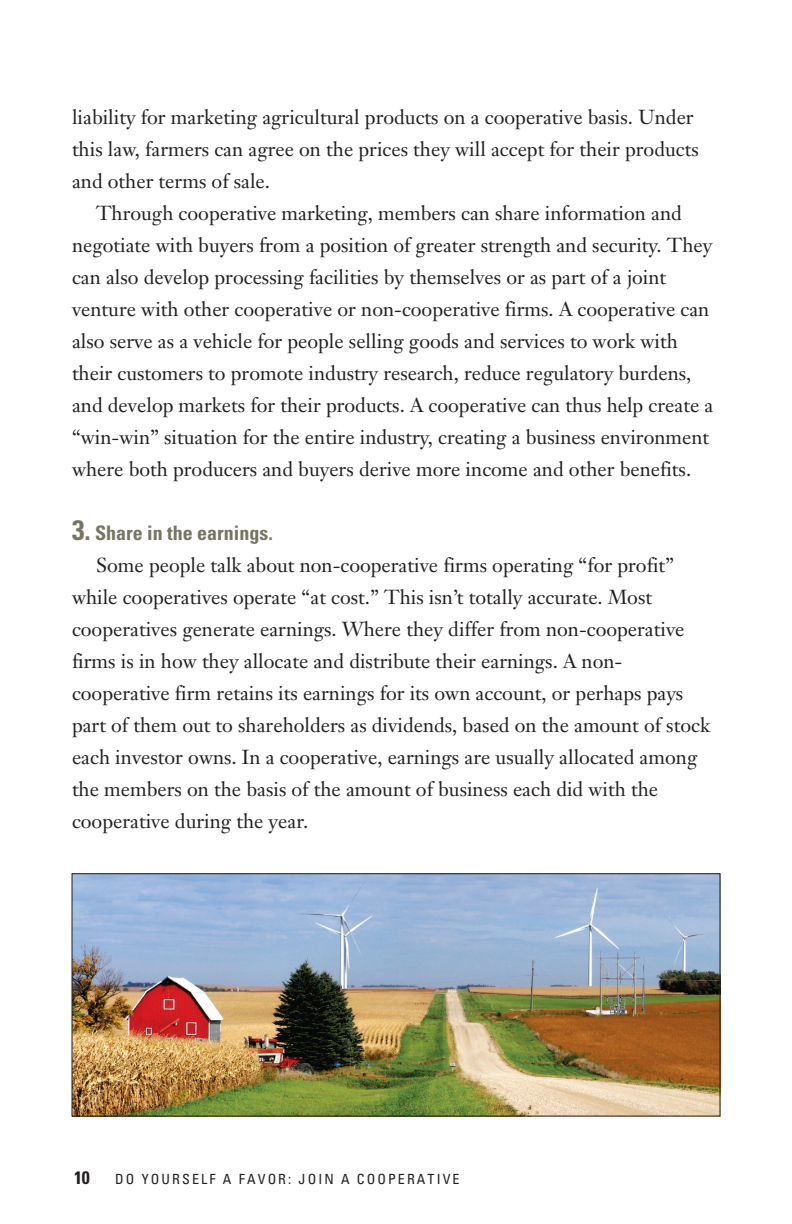
<style>
.page{position:relative;width:792px;height:1224px;background:#fff}
.page>*{position:absolute;margin:0;border:0;box-sizing:border-box;transform-origin:0 0}
.t1{font:20px/32px "Janson Text";color:#231f20}
.t2{font:700 condensed 20px "Univers";color:#767561}
.t3{font:700 condensed 18px "Univers";color:#231f20}
.t4{font:condensed 14px "Univers";letter-spacing:.15em;color:#231f20}
.s1{font-size:28px}
</style>
<div class="page">
<img style="left:74px;top:875px;width:645px;height:240px">
<div style="left:72px;top:873px;width:649px;height:244px;border:1px solid #231f20"></div>
<p class="t1" style="left:72px;top:101px;width:628px">liability for marketing agricultural products on a cooperative basis. Under this law, farmers can agree on the prices they will accept for their products and other terms of sale.</p>
<p class="t1" style="left:72px;top:197px;width:643px;text-indent:24px">Through cooperative marketing, members can share information and negotiate with buyers from a position of greater strength and security. They can also develop processing facilities by themselves or as part of a joint venture with other cooperative or non-cooperative firms. A cooperative can also serve as a vehicle for people selling goods and services to work with their customers to promote industry research, reduce regulatory burdens, and develop markets for their products. A cooperative can thus help create a “win-win” situation for the entire industry, creating a business environment where both producers and buyers derive more income and other benefits.</p>
<p class="t2" style="left:72px;top:520px;width:202px"><span class="s1">3.</span> Share in the earnings.</p>
<p class="t1" style="left:72px;top:549px;width:640px;text-indent:24px">Some people talk about non-cooperative firms operating “for profit” while cooperatives operate “at cost.” This isn’t totally accurate. Most cooperatives generate earnings. Where they differ from non-cooperative firms is in how they allocate and distribute their earnings. A non&shy;cooperative firm retains its earnings for its own account, or perhaps pays part of them out to shareholders as dividends, based on the amount of stock each investor owns. In a cooperative, earnings are usually allocated among the members on the basis of the amount of business each did with the cooperative during the year.</p>
<p class="t3" style="left:74px;top:1166px;width:17px">10</p>
<p class="t4" style="left:115px;top:1170px;width:346px">DO YOURSELF A FAVOR: JOIN A COOPERATIVE</p>
</div>
